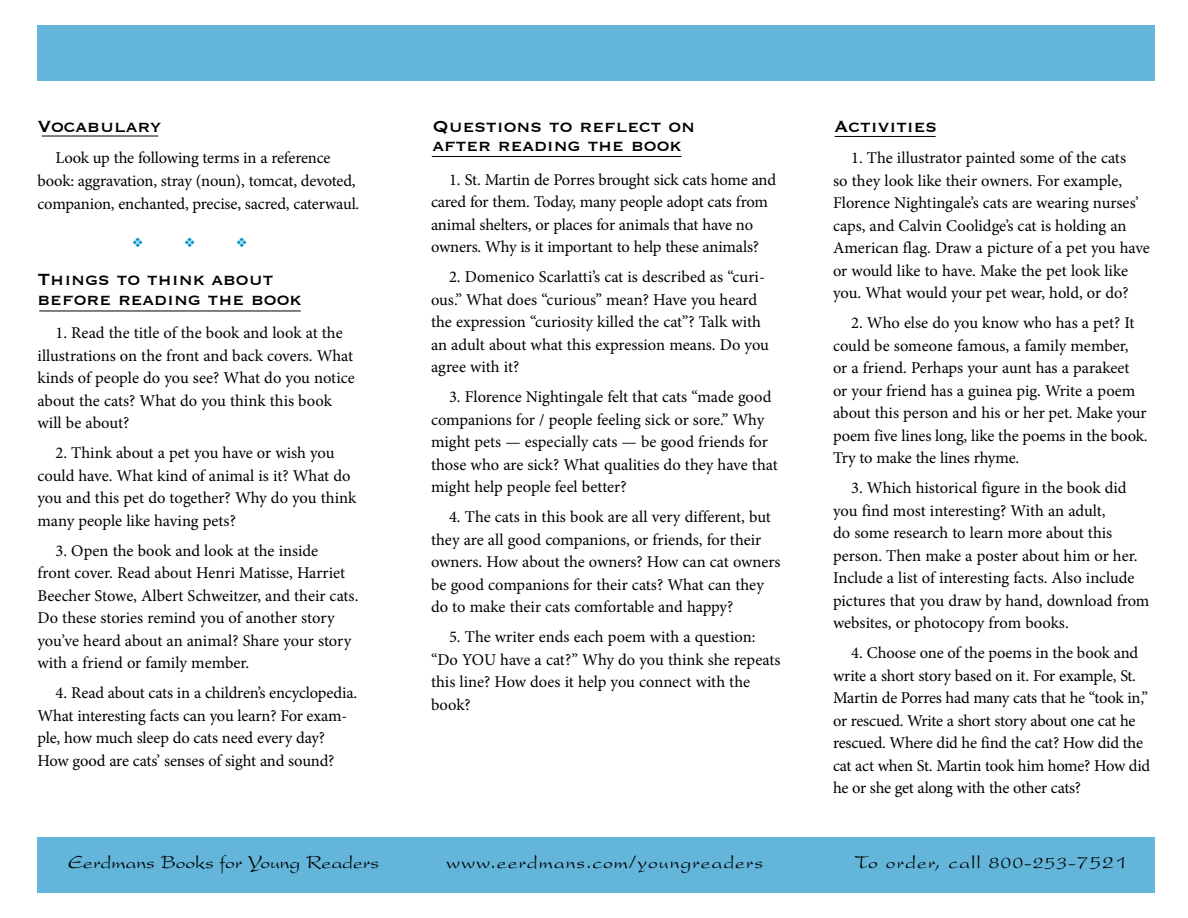
<style>
.page{position:relative;width:1188px;height:918px;background:#fff}
.page>*{position:absolute;margin:0;border:0;box-sizing:border-box;transform-origin:0 0}
.t1{font:21px/19.5px "Copperplate";color:#000}
.t2{font:19.5px "President";letter-spacing:.05em;color:#000}
.t3{font:19.5px "President";color:#000}
.t4{font:16.5px/22.5px "Minion Pro";letter-spacing:-.005em;color:#000}
.s1{font-size:21px}
</style>
<div class="page">
<div style="left:37px;top:26px;width:1117px;height:55px;background:#63b5da"></div>
<div style="left:37px;top:837px;width:1117px;height:56px;background:#63b5da"></div>
<hr style="left:42px;top:136px;width:116px;height:1px;background:#000">
<hr style="left:835px;top:136px;width:101px;height:1px;background:#000">
<hr style="left:432px;top:156px;width:250px;height:1px;background:#000">
<hr style="left:39px;top:311px;width:262px;height:1px;background:#000">
<p class="t1" style="left:433px;top:115px;width:264px">Questions to reflect on after reading the book</p>
<p class="t1" style="left:38px;top:115px;width:126px">Vocabulary</p>
<p class="t1" style="left:835px;top:115px;width:104px">Activities</p>
<p class="t4" style="left:833px;top:147px;width:318px;text-indent:18px">1. The illustrator painted some of the cats<br>so they look like their owners. For example, Florence Nightingale’s cats are wearing nurses’ caps, and Calvin Coolidge’s cat is holding an American flag. Draw a picture of a pet you have or would like to have. Make the pet look like you. What would your pet wear, hold, or do?</p>
<p class="t4" style="left:833px;top:312px;width:316px;text-indent:18px">2. Who else do you know who has a pet? It could be someone famous, a family member,<br>or a friend. Perhaps your aunt has a parakeet or your friend has a guinea pig. Write a poem about this person and his or her pet. Make your poem five lines long, like the poems in the book.<br>Try to make the lines rhyme.</p>
<p class="t4" style="left:833px;top:477px;width:318px;text-indent:18px">3. Which historical figure in the book did you find most interesting? With an adult,<br>do some research to learn more about this person. Then make a poster about him or her.<br>Include a list of interesting facts. Also include pictures that you draw by hand, download from websites, or photocopy from books.</p>
<p class="t4" style="left:833px;top:642px;width:319px;text-indent:18px">4. Choose one of the poems in the book and write a short story based on it. For example, St.<br>Martin de Porres had many cats that he “took in,” or rescued. Write a short story about one cat he rescued. Where did he find the cat? How did the cat act when St. Martin took him home? How did he or she get along with the other cats?</p>
<p class="t4" style="left:37px;top:147px;width:323px;text-indent:18px">Look up the following terms in a reference book: aggravation, stray (noun), tomcat, devoted, companion, enchanted, precise, sacred, caterwaul.</p>
<p class="t4" style="left:431px;top:168px;width:347px;text-indent:18px">1. St. Martin de Porres brought sick cats home and cared for them. Today, many people adopt cats from animal shelters, or places for animals that have no owners. Why is it important to help these animals?</p>
<p class="t4" style="left:431px;top:266px;width:340px;text-indent:18px">2. Domenico Scarlatti’s cat is described as “curi&shy;ous.” What does “curious” mean? Have you heard the expression “curiosity killed the cat”? Talk with an adult about what this expression means. Do you agree with it?</p>
<p class="t4" style="left:431px;top:386px;width:348px;text-indent:18px">3. Florence Nightingale felt that cats “made good companions for / people feeling sick or sore.” Why might pets — especially cats — be good friends for those who are sick? What qualities do they have that might help people feel better?</p>
<p class="t4" style="left:431px;top:506px;width:351px;text-indent:18px">4. The cats in this book are all very different, but they are all good companions, or friends, for their owners. How about the owners? How can cat owners be good companions for their cats? What can they do to make their cats comfortable and happy?</p>
<p class="t4" style="left:431px;top:626px;width:351px;text-indent:18px">5. The writer ends each poem with a question: “Do YOU have a cat?” Why do you think she repeats this line? How does it help you connect with the book?</p>
<p class="t1" style="left:38px;top:269px;width:265px">Things to think about before reading the book</p>
<p class="t4" style="left:37px;top:322px;width:319px;text-indent:18px">1. Read the title of the book and look at the illustrations on the front and back covers. What kinds of people do you see? What do you notice about the cats? What do you think this book will be about?</p>
<p class="t4" style="left:37px;top:442px;width:320px;text-indent:18px">2. Think about a pet you have or wish you could have. What kind of animal is it? What do you and this pet do together? Why do you think many people like having pets?</p>
<p class="t4" style="left:37px;top:539px;width:322px;text-indent:18px">3. Open the book and look at the inside<br>front cover. Read about Henri Matisse, Harriet Beecher Stowe, Albert Schweitzer, and their cats.<br>Do these stories remind you of another story you’ve heard about an animal? Share your story with a friend or family member.</p>
<p class="t4" style="left:37px;top:682px;width:321px;text-indent:18px">4. Read about cats in a children’s encyclopedia.<br>What interesting facts can you learn? For exam&shy;ple, how much sleep do cats need every day?<br>How good are cats’ senses of sight and sound?</p>
<p class="t3" style="left:68px;top:851px;width:312px">Eerdmans Books for Young Readers</p>
<p class="t2" style="left:446px;top:851px;width:319px">www.eerdmans.com/youngreaders</p>
<p class="t2" style="left:855px;top:851px;width:273px">To order, call 800-253-<span class="s1">7521</span></p>
</div>
